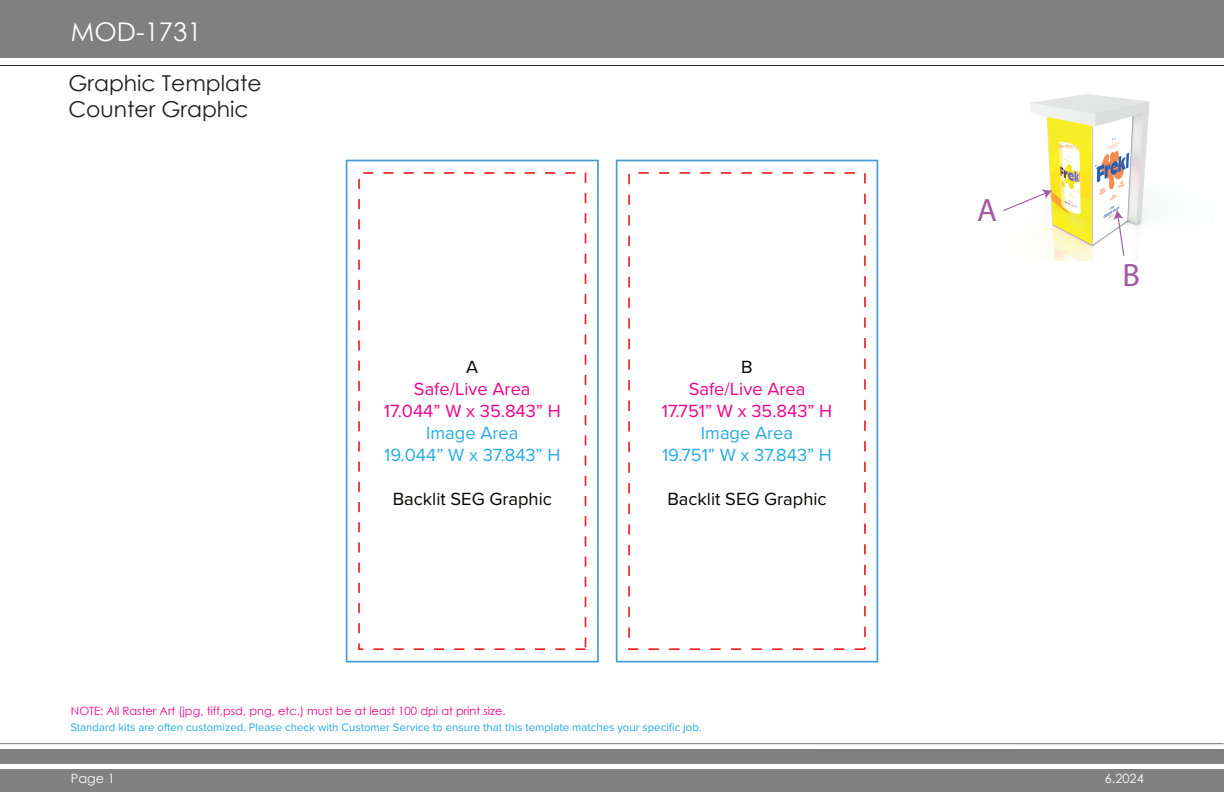
<style>
.page{position:relative;width:1224px;height:792px;background:#fff}
.page>*{position:absolute;margin:0;border:0;box-sizing:border-box;transform-origin:0 0}
.t1{font:32.4px "Myriad Pro";color:#a159a3}
.t2{font:25.7px "Century Gothic";color:#fff}
.t3{font:21.9px/26.2px "Century Gothic";color:#211e1e}
.t4{font:18.3px/21.9px "Proxima Nova";color:#ed028c;text-align:center}
.t5{font:18.3px/21.9px "Proxima Nova";color:#27abe2;text-align:center}
.t6{font:18.3px "Proxima Nova";color:#040503}
.t7{font:18.3px "Proxima Nova";color:#000}
.t8{font:12.8px "Century Gothic";color:#fff}
.t9{font:11.4px "Proxima Nova";color:#27abe2}
.t10{font:11.4px "Century Gothic";color:#ed028c}
</style>
<div class="page">
<div style="left:0;top:749px;width:1224px;height:43px;background:#7f807f"></div>
<div style="left:0;top:764px;width:1224px;height:5px;background:#fff"></div>
<hr style="left:0;top:743px;width:1224px;height:1px;background:#231f20">
<div style="left:0;top:0;width:1224px;height:58px;background:#7f807f"></div>
<hr style="left:0;top:65px;width:1224px;height:1px;background:#231f20">
<svg style="left:346px;top:160px;width:253px;height:502px"></svg>
<div style="left:358px;top:172px;width:228px;height:478px;border:2px dashed #ee1f23"></div>
<svg style="left:616px;top:160px;width:262px;height:502px"></svg>
<div style="left:628px;top:172px;width:238px;height:478px;border:2px dashed #ee1f23"></div>
<img style="left:1030px;top:94px;width:120px;height:166px">
<svg style="left:1003px;top:189px;width:49px;height:23px"></svg>
<svg style="left:1113px;top:210px;width:12px;height:47px"></svg>
<h2 class="t2" style="left:71px;top:13px;width:132px">MOD-1731</h2>
<h3 class="t3" style="left:68px;top:69px;width:195px">Graphic Template<br>Counter Graphic</h3>
<h3 class="t7" style="left:466px;top:353px;width:14px">A</h3>
<h3 class="t4" style="left:384px;top:377px;width:178px">Safe/Live Area<br>17.044” W x 35.843” H</h3>
<h3 class="t5" style="left:384px;top:421px;width:178px">Image Area<br>19.044” W x 37.843” H</h3>
<h3 class="t6" style="left:393px;top:485px;width:161px">Backlit SEG Graphic</h3>
<p class="t10" style="left:71px;top:703px;width:436px">NOTE: All Raster Art (jpg, tiff,psd, png, etc.) must be at least 100 dpi at print size.</p>
<h3 class="t7" style="left:741px;top:353px;width:13px">B</h3>
<h3 class="t4" style="left:662px;top:377px;width:172px">Safe/Live Area<br>17.751” W x 35.843” H</h3>
<h3 class="t5" style="left:662px;top:421px;width:171px">Image Area<br>19.751” W x 37.843” H</h3>
<h3 class="t6" style="left:667px;top:485px;width:161px">Backlit SEG Graphic</h3>
<p class="t9" style="left:70px;top:719px;width:632px">Standard kits are often customized. Please check with Customer Service to ensure that this template matches your specific job.</p>
<h1 class="t1" style="left:977px;top:193px;width:21px">A</h1>
<h1 class="t1" style="left:1122px;top:257px;width:19px">B</h1>
<p class="t8" style="left:71px;top:770px;width:45px">Page 1</p>
<p class="t8" style="left:1105px;top:770px;width:41px">6.2024</p>
</div>
